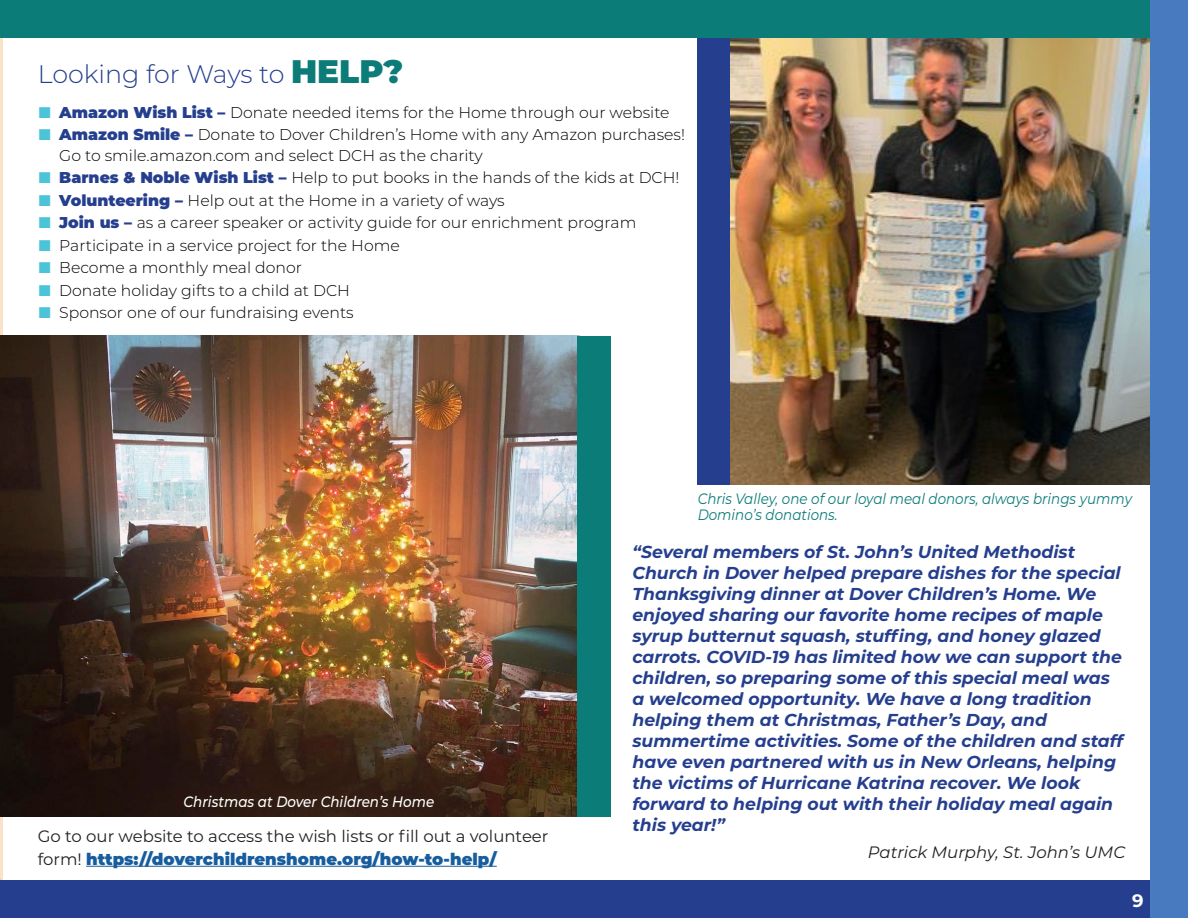
<style>
.page{position:relative;width:1188px;height:918px;background:#fff}
.page>*{position:absolute;margin:0;border:0;box-sizing:border-box;transform-origin:0 0}
.t1{font:300 25.35px "Montserrat";letter-spacing:-.01em;color:#253f8e}
.t2{font:700 18px "Montserrat";color:#fff}
.t3{font:italic 700 17.25px/21px "Montserrat";color:#253f8e}
.t4{font:16.5px/22.5px "Montserrat";color:#231f20}
.t5{font:italic 16.5px "Montserrat";color:#231f20}
.t6{font:300 15.6px "Montserrat";color:#000001}
.t7{font:italic 15px/16.5px "Montserrat";color:#0c7c79;scale:.9 1}
.t8{font:italic 500 15px "Montserrat";color:#fff;scale:.9 1}
.s1{font-weight:900;font-size:32.55px;color:#0c7c79}
.s2{color:#4bc4d8}
.s3{font-weight:900;color:#253f8e}
.s4{font-weight:900;color:#175d9e}
</style>
<div class="page">
<div style="left:698px;top:28px;width:33px;height:457px;background:#253f8e"></div>
<img style="left:731px;top:38px;width:419px;height:447px">
<hr style="left:0;top:38px;width:2px;height:848px;background:#f9e3c8">
<div style="left:0;top:0;width:1188px;height:38px;background:#0c7c79"></div>
<img style="left:0;top:336px;width:577px;height:481px">
<div style="left:577px;top:336px;width:33px;height:481px;background:#0c7c79"></div>
<div style="left:0;top:880px;width:1188px;height:38px;background:#253f8e"></div>
<div style="left:1150px;top:0;width:38px;height:918px;background:#477abe"></div>
<hr style="left:86px;top:866px;width:411px;height:1px;background:#175d9e">
<p class="t1" style="left:38px;top:57px;width:367px">Looking for Ways to <span class="s1">HELP?</span></p>
<p class="t6" style="left:39px;top:102px;width:632px"><span class="s2">■</span> <span class="s3">Amazon Wish List –</span> Donate needed items for the Home through our website</p>
<p class="t6" style="left:39px;top:124px;width:648px"><span class="s2">■</span> <span class="s3">Amazon Smile –</span> Donate to Dover Children’s Home with any Amazon purchases!</p>
<p class="t6" style="left:59px;top:145px;width:425px">Go to smile.amazon.com and select DCH as the charity</p>
<p class="t6" style="left:39px;top:167px;width:642px"><span class="s2">■</span> <span class="s3">Barnes &amp; Noble Wish List –</span> Help to put books in the hands of the kids at DCH!</p>
<p class="t6" style="left:39px;top:190px;width:467px"><span class="s2">■</span> <span class="s3">Volunteering –</span> Help out at the Home in a variety of ways</p>
<p class="t6" style="left:39px;top:212px;width:599px"><span class="s2">■</span> <span class="s3">Join us –</span> as a career speaker or activity guide for our enrichment program</p>
<p class="t6" style="left:39px;top:235px;width:362px"><span class="s2">■</span> Participate in a service project for the Home</p>
<p class="t6" style="left:39px;top:257px;width:265px"><span class="s2">■</span> Become a monthly meal donor</p>
<p class="t6" style="left:39px;top:280px;width:313px"><span class="s2">■</span> Donate holiday gifts to a child at DCH</p>
<p class="t6" style="left:39px;top:302px;width:316px"><span class="s2">■</span> Sponsor one of our fundraising events</p>
<p class="t7" style="left:698px;top:490px;width:484px">Chris Valley, one of our loyal meal donors, always brings yummy<br>Domino’s donations.</p>
<p class="t8" style="left:184px;top:791px;width:280px">Christmas at Dover Children’s Home</p>
<p class="t4" style="left:38px;top:824px;width:512px">Go to our website to access the wish lists or fill out a volunteer form! <span class="s4">https://doverchildrenshome.org/how-to-help/</span></p>
<p class="t3" style="left:632px;top:540px;width:492px">“Several members of St. John’s United Methodist Church in Dover helped prepare dishes for the special Thanksgiving dinner at Dover Children’s Home. We enjoyed sharing our favorite home recipes of maple syrup butternut squash, stuffing, and honey glazed carrots. COVID-19 has limited how we can support the children, so preparing some of this special meal was a welcomed opportunity. We have a long tradition helping them at Christmas, Father’s Day, and summertime activities. Some of the children and staff have even partnered with us in New Orleans, helping the victims of Hurricane Katrina recover. We look forward to helping out with their holiday meal again this year!”</p>
<p class="t5" style="left:868px;top:841px;width:259px">Patrick Murphy, St. John’s UMC</p>
<p class="t2" style="left:1132px;top:888px;width:13px">9</p>
</div>
